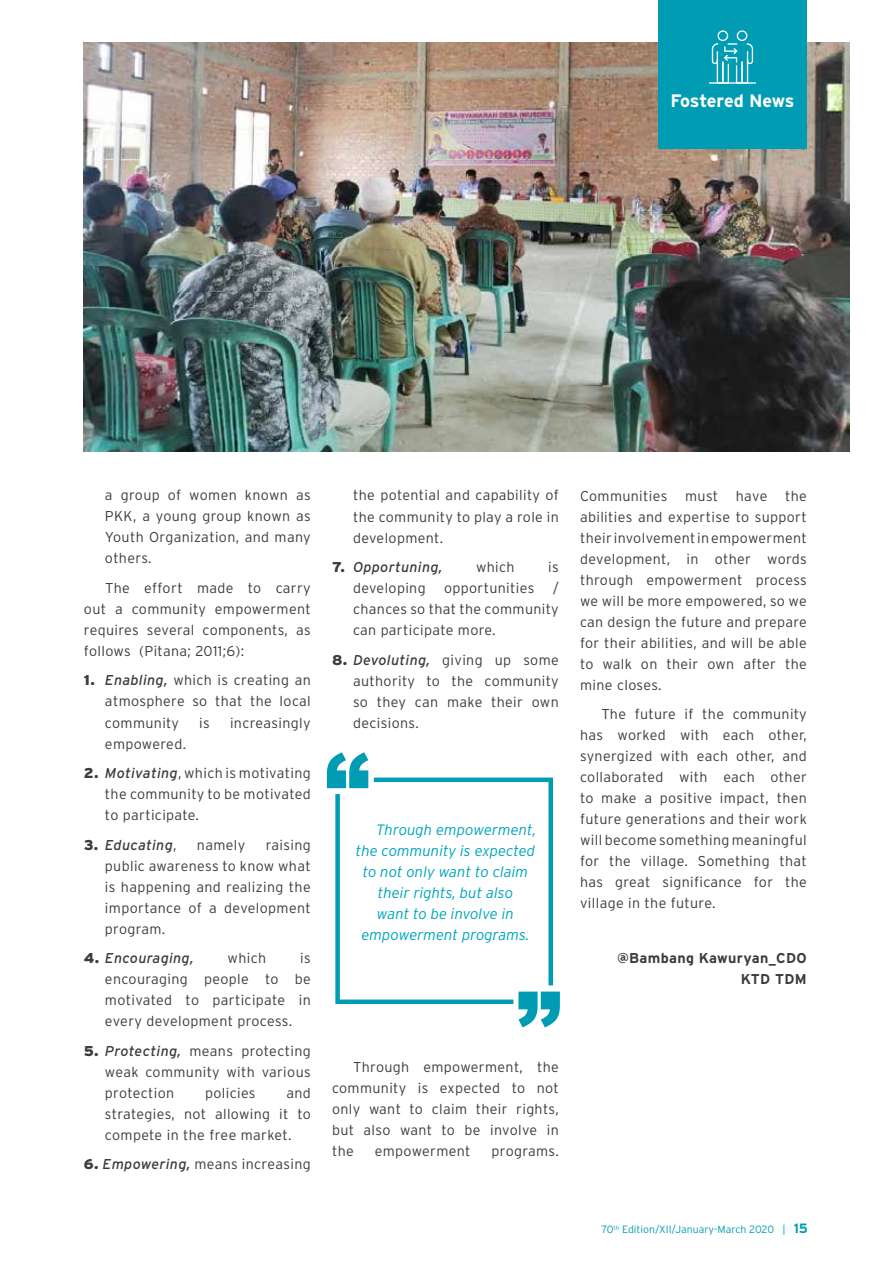
<style>
.page{position:relative;width:893px;height:1263px;background:#fff}
.page>*{position:absolute;margin:0;border:0;box-sizing:border-box;transform-origin:0 0}
.t1{font:700 18px "Interstate";letter-spacing:-.015em;color:#fff}
.t2{font:italic 300 15px "Interstate";color:#00a5bc}
.t3{font:300 14.25px/21px "Interstate";letter-spacing:.025em;color:#3c3c3b;text-align:justify}
.t4{font:italic 14.25px "Interstate";letter-spacing:.025em;color:#3c3c3b}
.t5{font:700 14.25px/21px "Interstate";letter-spacing:.025em;color:#3c3c3b;text-align:right}
.t6{font:300 10.5px "Interstate";color:#009cb4}
.s1{font-weight:900}
.s2{font-weight:400;font-style:italic}
.s3{font-weight:900;font-style:normal}
.s4{font-weight:300;font-style:normal}
.s5{font-weight:700;font-size:13.5px}
</style>
<div class="page">
<svg style="left:327px;top:752px;width:233px;height:275px"></svg>
<img style="left:84px;top:43px;width:765px;height:409px">
<div style="left:658px;top:0;width:149px;height:149px;background:#009cb4"></div>
<svg style="left:712px;top:30px;width:41px;height:52px"></svg>
<hr style="left:709px;top:82px;width:47px;height:2px;background:#fff">
<p class="t1" style="left:670px;top:89px;width:126px">Fostered News</p>
<p class="t3" style="left:105px;top:485px;width:207px">a group of women known as PKK, a young group known as Youth Organization, and many others.</p>
<p class="t3" style="left:84px;top:577px;width:228px;text-indent:21px">The effort made to carry out a community empowerment requires several components, as follows (Pitana; 2011;6):</p>
<p class="t3" style="left:105px;top:670px;width:207px;text-indent:-21px"><span class="s1">1.</span> <span class="s2">Enabling,</span> which is creating an atmosphere so that the local community</p>
<p class="t3" style="left:199px;top:712px;width:12px">is</p>
<p class="t3" style="left:230px;top:712px;width:82px">increasingly</p>
<p class="t3" style="left:105px;top:733px;width:83px">empowered.</p>
<p class="t3" style="left:105px;top:762px;width:207px;text-indent:-21px"><span class="s1">2.</span> <span class="s2">Motivating</span>, which is motivating the community to be motivated to participate.</p>
<p class="t4" style="left:84px;top:836px;width:94px"><span class="s3">3.</span> Educating<span class="s4">,</span></p>
<p class="t3" style="left:197px;top:834px;width:50px">namely</p>
<p class="t3" style="left:105px;top:834px;width:207px;text-indent:161px">raising public awareness to know what is happening and realizing the importance of a development program.</p>
<p class="t4" style="left:84px;top:949px;width:111px"><span class="s3">4.</span> Encouraging,</p>
<p class="t3" style="left:228px;top:947px;width:40px">which</p>
<p class="t3" style="left:105px;top:947px;width:207px;text-indent:195px">is encouraging people to be motivated to participate in every development process.</p>
<p class="t3" style="left:105px;top:1040px;width:207px;text-indent:-21px"><span class="s1">5.</span> <span class="s2">Protecting,</span> means protecting weak community with various protection</p>
<p class="t3" style="left:105px;top:1082px;width:207px;text-indent:181px">and strategies, not allowing it to compete in the free market.</p>
<p class="t3" style="left:84px;top:1153px;width:228px"><span class="s1">6.</span> <span class="s2">Empowering,</span> means increasing</p>
<p class="t3" style="left:205px;top:1082px;width:52px">policies</p>
<p class="t3" style="left:353px;top:485px;width:207px">the potential and capability of the community to play a role in development.</p>
<p class="t4" style="left:332px;top:558px;width:112px"><span class="s3">7.</span> Opportuning,</p>
<p class="t3" style="left:476px;top:556px;width:40px">which</p>
<p class="t3" style="left:548px;top:556px;width:12px">is</p>
<p class="t3" style="left:353px;top:577px;width:74px">developing</p>
<p class="t3" style="left:444px;top:577px;width:92px">opportunities</p>
<p class="t3" style="left:353px;top:577px;width:207px;text-indent:200px">/ chances so that the community can participate more.</p>
<p class="t3" style="left:353px;top:649px;width:207px;text-indent:-21px"><span class="s1">8.</span> <span class="s2">Devoluting,</span> giving up some authority to the community so they can make their own decisions.</p>
<p class="t2" style="left:376px;top:820px;width:162px">Through empowerment,</p>
<p class="t2" style="left:356px;top:841px;width:181px">the community is expected</p>
<p class="t2" style="left:363px;top:862px;width:167px">to not only want to claim</p>
<p class="t2" style="left:378px;top:883px;width:137px">their rights, but also</p>
<p class="t2" style="left:377px;top:904px;width:139px">want to be involve in</p>
<p class="t2" style="left:362px;top:925px;width:169px">empowerment programs.</p>
<p class="t3" style="left:580px;top:485px;width:228px">Communities must have the abilities and expertise to support their involvement in empowerment development, in other words through empowerment process we will be more empowered, so we can design the future and prepare for their abilities, and will be able to walk on their own after the mine closes.</p>
<p class="t3" style="left:580px;top:703px;width:228px;text-indent:21px">The future if the community has worked with each other, synergized with each other, and collaborated with each other to make a positive impact, then future generations and their work will become something meaningful for the village. Something that has great significance for the village in the future.</p>
<p class="t5" style="left:617px;top:947px;width:191px">@Bambang Kawuryan_CDO<br>KTD TDM</p>
<p class="t3" style="left:332px;top:1056px;width:228px;text-indent:21px">Through empowerment, the community is expected to not only want to claim their rights, but also want to be involve in the</p>
<p class="t3" style="left:375px;top:1140px;width:97px">empowerment</p>
<p class="t3" style="left:492px;top:1140px;width:69px">programs.</p>
<p class="t6" style="left:601px;top:1223px;width:208px">70<sup>th</sup> Edition/XII/January-March 2020 | <span class="s5">15</span></p>
</div>
